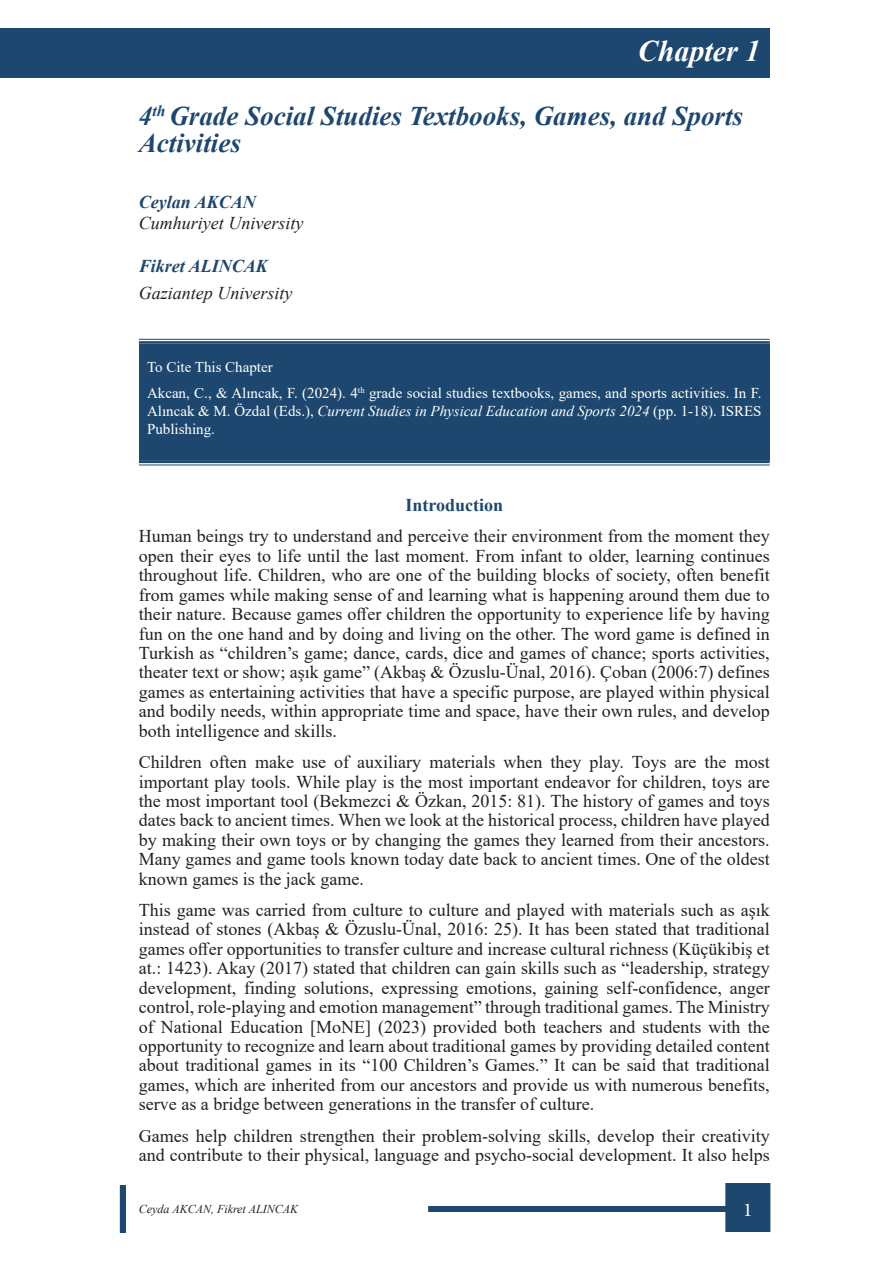
<style>
.page{position:relative;width:893px;height:1263px;background:#fff}
.page>*{position:absolute;margin:0;border:0;box-sizing:border-box;transform-origin:0 0}
.t1{font:italic 700 30px "Times New Roman";color:#fff}
.t2{font:italic 700 27px/27px "Times New Roman";color:#1d476e}
.t3{font:19.5px "Minion Pro";color:#fff}
.t4{font:18px/19.4px "Times New Roman";color:#231f20;text-align:justify}
.t5{font:italic 18px "Times New Roman";color:#231f20}
.t6{font:italic 700 18px "Times New Roman";color:#1d476e}
.t7{font:700 18px "Times New Roman";color:#1d476e}
.t8{font:15px/18px "Times New Roman";color:#fff;text-align:justify}
.t9{font:italic 12px "Times New Roman";color:#231f20}
.s1{font-style:italic}
</style>
<div class="page">
<div style="left:0;top:29px;width:770px;height:49px;background:#1d476e"></div>
<div style="left:726px;top:1183px;width:44px;height:49px;background:#1d476e"></div>
<div style="left:428px;top:1206px;width:298px;height:6px;background:#1d476e"></div>
<div style="left:120px;top:1185px;width:6px;height:48px;background:#1d476e"></div>
<div style="left:139px;top:341px;width:631px;height:122px;background:#1d476e"></div>
<svg style="left:139px;top:463px;width:631px;height:2px"></svg>
<hr style="left:139px;top:339px;width:631px;height:1px;background:#1d476e">
<hr style="left:139px;top:465px;width:631px;height:1px;background:#1d476e">
<p class="t1" style="left:638px;top:31px;width:124px">Chapter 1</p>
<p class="t2" style="left:139px;top:102px;width:606px">4<sup>th</sup> Grade Social Studies Textbooks, Games, and Sports<br>Activities</p>
<p class="t6" style="left:139px;top:189px;width:118px">Ceylan AKCAN</p>
<p class="t5" style="left:139px;top:211px;width:166px">Cumhuriyet University</p>
<p class="t6" style="left:139px;top:254px;width:130px">Fikret ALINCAK</p>
<p class="t5" style="left:139px;top:281px;width:155px">Gaziantep University</p>
<p class="t8" style="left:147px;top:357px;width:127px">To Cite This Chapter</p>
<p class="t8" style="left:147px;top:384px;width:616px">Akcan, C., &amp; Alıncak, F. (2024). 4<sup>th</sup> grade social studies textbooks, games, and sports activities. In F.<br>Alıncak &amp; M. Özdal (Eds.), <span class="s1">Current Studies in Physical Education and Sports 2024</span> (pp. 1-18). ISRES Publishing.</p>
<p class="t7" style="left:405px;top:492px;width:99px">Introduction</p>
<p class="t4" style="left:139px;top:526px;width:632px">Human beings try to understand and perceive their environment from the moment they open their eyes to life until the last moment. From infant to older, learning continues throughout life. Children, who are one of the building blocks of society, often benefit from games while making sense of and learning what is happening around them due to their nature. Because games offer children the opportunity to experience life by having fun on the one hand and by doing and living on the other. The word game is defined in Turkish as “children’s game; dance, cards, dice and games of chance; sports activities, theater text or show; aşık game” (Akbaş &amp; Özuslu-Ünal, 2016). Çoban (2006:7) defines games as entertaining activities that have a specific purpose, are played within physical and bodily needs, within appropriate time and space, have their own rules, and develop both intelligence and skills.</p>
<p class="t4" style="left:139px;top:752px;width:632px">Children often make use of auxiliary materials when they play. Toys are the most important play tools. While play is the most important endeavor for children, toys are the most important tool (Bekmezci &amp; Özkan, 2015: 81). The history of games and toys dates back to ancient times. When we look at the historical process, children have played by making their own toys or by changing the games they learned from their ancestors.<br>Many games and game tools known today date back to ancient times. One of the oldest known games is the jack game.</p>
<p class="t4" style="left:139px;top:900px;width:632px">This game was carried from culture to culture and played with materials such as aşık instead of stones (Akbaş &amp; Özuslu-Ünal, 2016: 25). It has been stated that traditional games offer opportunities to transfer culture and increase cultural richness (Küçükibiş et at.: 1423). Akay (2017) stated that children can gain skills such as “leadership, strategy development, finding solutions, expressing emotions, gaining self-confidence, anger control, role-playing and emotion management” through traditional games. The Ministry of National Education [MoNE] (2023) provided both teachers and students with the opportunity to recognize and learn about traditional games by providing detailed content about traditional games in its “100 Children’s Games.” It can be said that traditional games, which are inherited from our ancestors and provide us with numerous benefits, serve as a bridge between generations in the transfer of culture.</p>
<p class="t4" style="left:139px;top:1125px;width:632px">Games help children strengthen their problem-solving skills, develop their creativity and contribute to their physical, language and psycho-social development. It also helps</p>
<p class="t9" style="left:139px;top:1201px;width:161px">Ceyda AKCAN, Fikret ALINCAK</p>
<p class="t3" style="left:743px;top:1197px;width:11px">1</p>
</div>
